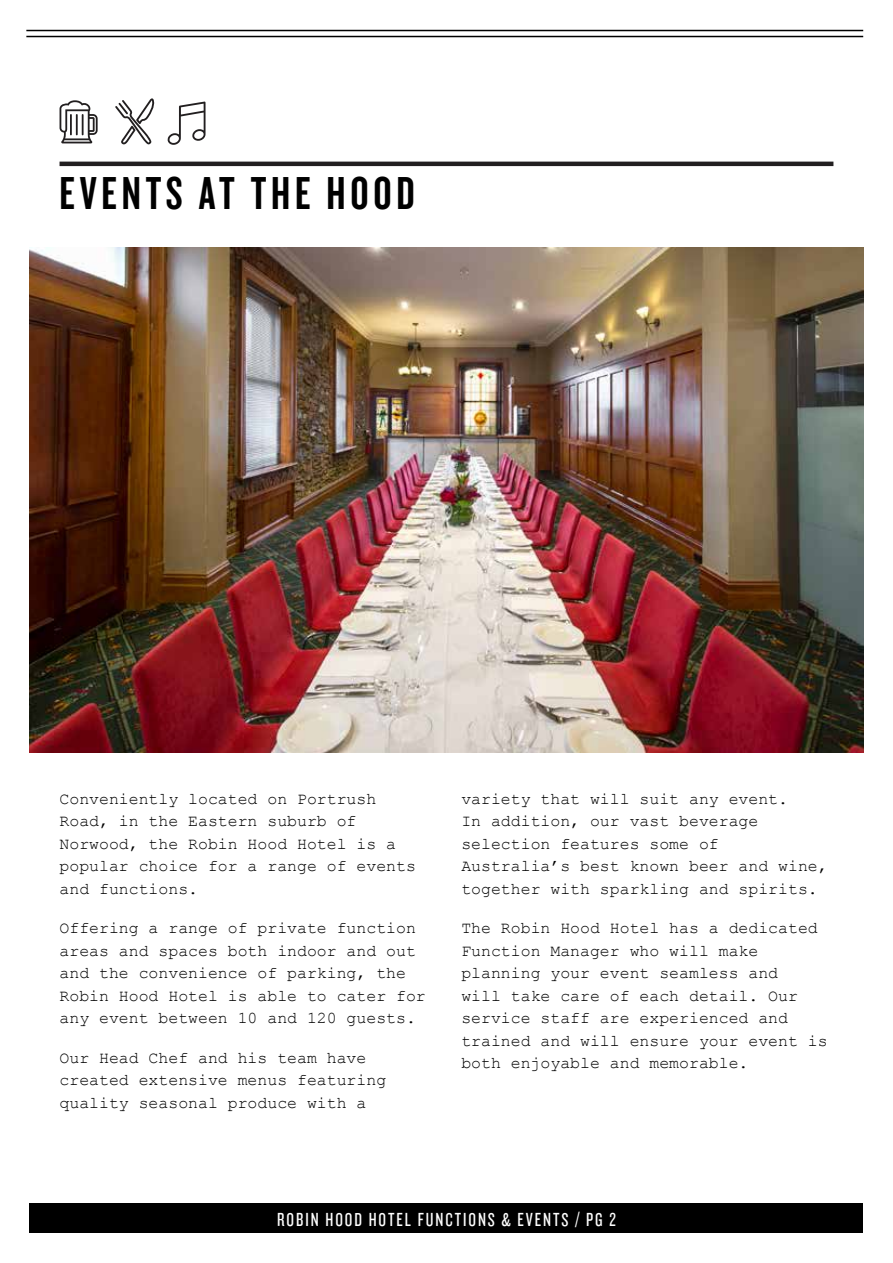
<style>
.page{position:relative;width:893px;height:1263px;background:#fff}
.page>*{position:absolute;margin:0;border:0;box-sizing:border-box;transform-origin:0 0}
.t1{font:48px "Knockout HTF48 Featherweight";letter-spacing:.1em;color:#000}
.t2{font:19.5px "Knockout HTF28 Junior Featherwt";letter-spacing:.1em;color:#fff}
.t3{font:16.5px/22.5px "Courier New";color:#000}
</style>
<div class="page">
<div style="left:30px;top:1203px;width:833px;height:29px;background:#000"></div>
<hr style="left:26px;top:30px;width:837px;height:1px;background:#000">
<hr style="left:26px;top:36px;width:837px;height:1px;background:#000">
<hr style="left:60px;top:162px;width:773px;height:4px;background:#221f20">
<img style="left:30px;top:247px;width:833px;height:506px">
<svg style="left:60px;top:100px;width:38px;height:43px"></svg>
<svg style="left:115px;top:98px;width:40px;height:46px"></svg>
<svg style="left:167px;top:102px;width:39px;height:43px"></svg>
<h1 class="t1" style="left:60px;top:169px;width:357px">EVENTS AT THE HOOD</h1>
<p class="t3" style="left:60px;top:787px;width:358px">Conveniently located on Portrush<br>Road, in the Eastern suburb of<br>Norwood, the Robin Hood Hotel is a popular choice for a range of events and functions.</p>
<p class="t3" style="left:60px;top:916px;width:368px">Offering a range of private function areas and spaces both indoor and out and the convenience of parking, the Robin Hood Hotel is able to cater for any event between 10 and 120 guests.</p>
<p class="t3" style="left:60px;top:1046px;width:328px">Our Head Chef and his team have created extensive menus featuring quality seasonal produce with a</p>
<p class="t3" style="left:461px;top:787px;width:368px">variety that will suit any event.<br>In addition, our vast beverage selection features some of Australia’s best known beer and wine, together with sparkling and spirits.</p>
<p class="t3" style="left:461px;top:916px;width:368px">The Robin Hood Hotel has a dedicated Function Manager who will make planning your event seamless and<br>will take care of each detail. Our service staff are experienced and trained and will ensure your event is both enjoyable and memorable.</p>
<p class="t2" style="left:277px;top:1209px;width:340px">ROBIN HOOD HOTEL FUNCTIONS &amp; EVENTS / PG 2</p>
</div>
